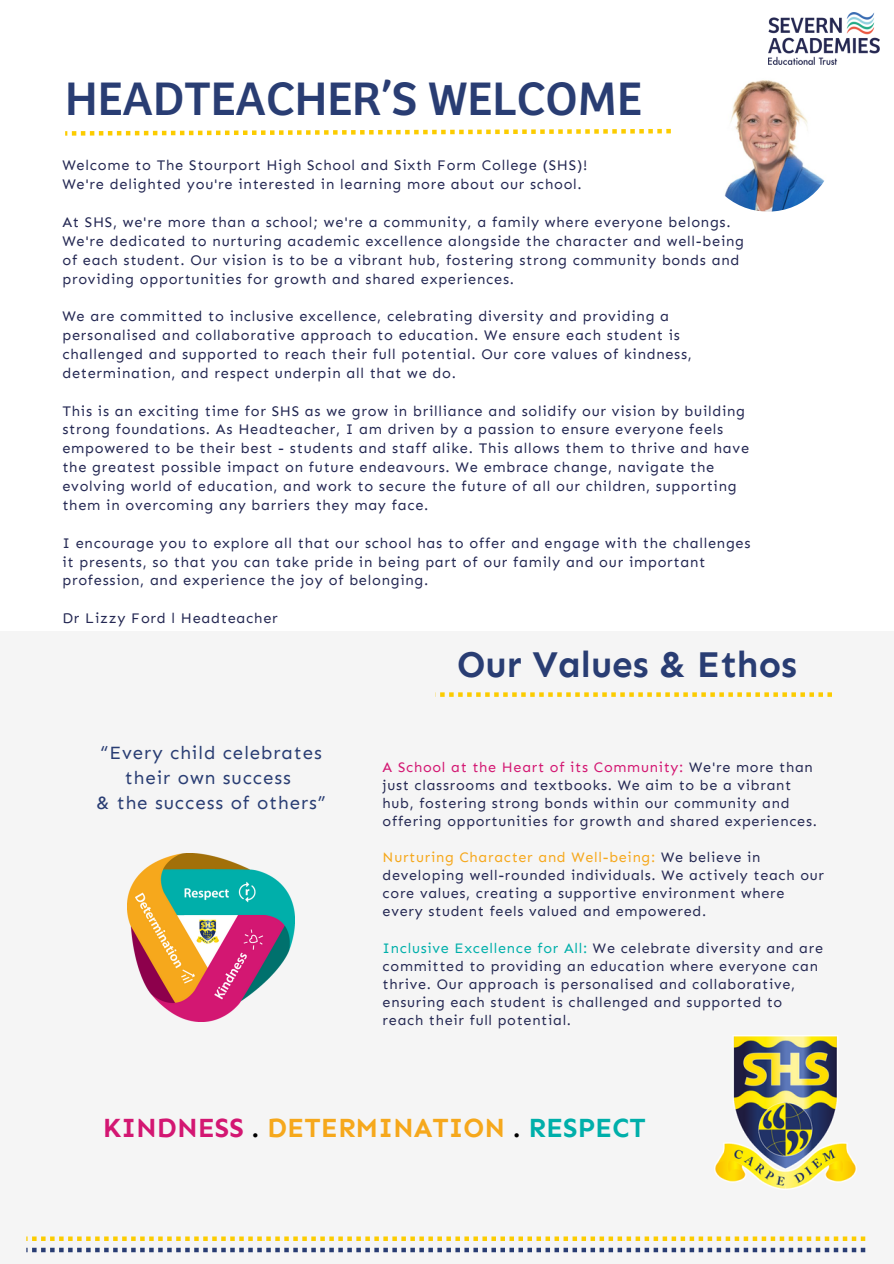
<style>
.page{position:relative;width:894px;height:1264px;background:#fff}
.page>*{position:absolute;margin:0;border:0;box-sizing:border-box;transform-origin:0 0}
.t1{font:48.75px "Bree";color:#293d73}
.t2{font:700 36.75px "Sen";color:#293d73}
.t3{font:700 27px "Sen";color:#f6a81c}
.t4{font:18.6px/25.2px "Sen";letter-spacing:.05em;color:#293d73;text-align:center}
.t5{font:14.55px/18.9px "Sen";letter-spacing:.05em;color:#242853}
.t6{font:14.4px/18px "Sen";letter-spacing:.05em;color:#242853}
.s1{color:#d31772}
.s2{color:#f6a81c}
.s3{color:#00afaa}
.s4{color:#000}
</style>
<div class="page">
<div style="left:0;top:631px;width:893px;height:632px;background:#f5f5f5"></div>
<svg style="left:435px;top:692px;width:396px;height:5px"></svg>
<img style="left:715px;top:1036px;width:141px;height:153px">
<svg style="left:26px;top:1236px;width:839px;height:4px"></svg>
<svg style="left:26px;top:1247px;width:839px;height:5px"></svg>
<img style="left:128px;top:853px;width:166px;height:168px">
<img style="left:768px;top:13px;width:111px;height:51px">
<svg style="left:65px;top:129px;width:605px;height:7px"></svg>
<img style="left:724px;top:80px;width:101px;height:132px">
<p class="t1" style="left:65px;top:74px;width:578px">HEADTEACHER’S WELCOME</p>
<p class="t5" style="left:62px;top:156px;width:526px">Welcome to The Stourport High School and Sixth Form College (SHS)!</p>
<p class="t5" style="left:62px;top:175px;width:521px">We're delighted you're interested in learning more about our school.</p>
<p class="t5" style="left:62px;top:212px;width:683px">At SHS, we're more than a school; we're a community, a family where everyone belongs.<br>We're dedicated to nurturing academic excellence alongside the character and well-being of each student. Our vision is to be a vibrant hub, fostering strong community bonds and providing opportunities for growth and shared experiences.</p>
<h2 class="t5" style="left:62px;top:307px;width:631px">We are committed to inclusive excellence, celebrating diversity and providing a personalised and collaborative approach to education. We ensure each student is challenged and supported to reach their full potential. Our core values of kindness, determination, and respect underpin all that we do.</h2>
<p class="t5" style="left:62px;top:401px;width:688px">This is an exciting time for SHS as we grow in brilliance and solidify our vision by building strong foundations. As Headteacher, I am driven by a passion to ensure everyone feels empowered to be their best - students and staff alike. This allows them to thrive and have the greatest possible impact on future endeavours. We embrace change, navigate the evolving world of education, and work to secure the future of all our children, supporting them in overcoming any barriers they may face.</p>
<h4 class="t5" style="left:62px;top:533px;width:689px">I encourage you to explore all that our school has to offer and engage with the challenges it presents, so that you can take pride in being part of our family and our important profession, and experience the joy of belonging.</h4>
<p class="t5" style="left:62px;top:608px;width:217px">Dr Lizzy Ford l Headteacher</p>
<p class="t4" style="left:97px;top:739px;width:230px">“Every child celebrates their own success<br>&amp; the success of others”</p>
<p class="t2" style="left:457px;top:642px;width:341px">Our Values &amp; Ethos</p>
<h1 class="t6" style="left:382px;top:758px;width:435px"><span class="s1">A School at the Heart of its Community:</span> We're more than just classrooms and textbooks. We aim to be a vibrant hub, fostering strong bonds within our community and offering opportunities for growth and shared experiences.</h1>
<p class="t6" style="left:382px;top:848px;width:443px"><span class="s2">Nurturing Character and Well-being:</span> We believe in developing well-rounded individuals. We actively teach our core values, creating a supportive environment where every student feels valued and empowered.</p>
<p class="t6" style="left:382px;top:938px;width:442px"><span class="s3">Inclusive Excellence for All:</span> We celebrate diversity and are committed to providing an education where everyone can thrive. Our approach is personalised and collaborative, ensuring each student is challenged and supported to reach their full potential.</p>
<p class="t3" style="left:103px;top:1111px;width:544px"><span class="s1">KINDNESS</span> <span class="s4">.</span> DETERMINATION <span class="s4">.</span> <span class="s3">RESPECT</span></p>
</div>
